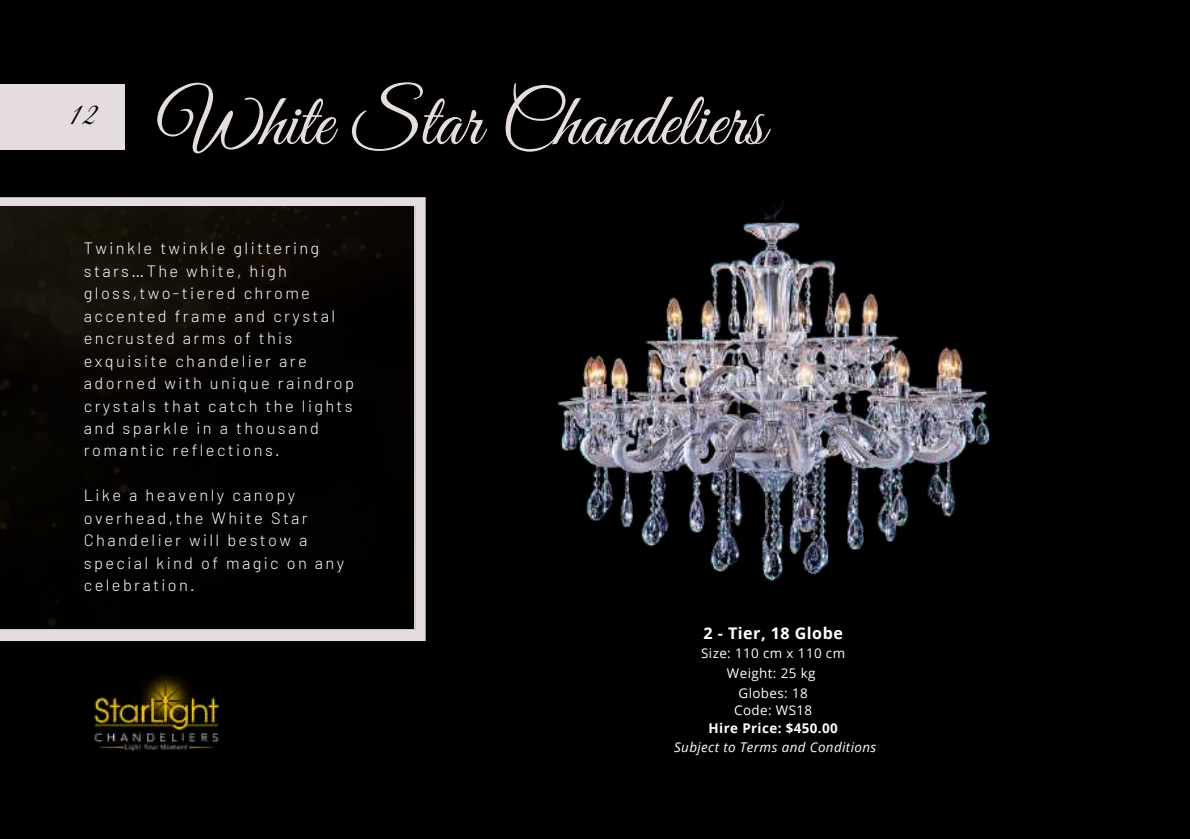
<style>
.page{position:relative;width:1190px;height:839px;background:#fff}
.page>*{position:absolute;margin:0;border:0;box-sizing:border-box;transform-origin:0 0}
.t1{font:75.8px "Great Vibes";color:#e5dce2}
.t2{font:32px "Great Vibes";color:#000}
.t3{font:300 16.4px/22.4px "Barlow";letter-spacing:.145em;color:#fff}
.t4{font:700 16px "Open Sans";letter-spacing:.03em;color:#fff}
.t5{font:13.4px/20px "Open Sans";letter-spacing:.03em;color:#fff;text-align:center}
.t6{font:italic 13.4px "Open Sans";letter-spacing:.03em;color:#fff}
.t7{font:700 13.4px "Open Sans";letter-spacing:.03em;color:#fff}
</style>
<div class="page">
<div style="left:0;top:0;width:1190px;height:838px;background:#000"></div>
<img style="left:94px;top:674px;width:126px;height:78px">
<svg style="left:0;top:197px;width:426px;height:444px;background:#dfd7dc"></svg>
<img style="left:0;top:206px;width:415px;height:423px">
<img style="left:557px;top:203px;width:433px;height:378px">
<div style="left:0;top:84px;width:124px;height:66px;background:#e5dce2"></div>
<h2 class="t2" style="left:69px;top:96px;width:30px">12</h2>
<h1 class="t1" style="left:159px;top:79px;width:608px">White Star Chandeliers</h1>
<p class="t3" style="left:84px;top:236px;width:272px">Twinkle twinkle glittering stars…The white, high gloss,two-tiered chrome accented frame and crystal encrusted arms of this exquisite chandelier are adorned with unique raindrop crystals that catch the lights and sparkle in a thousand romantic reflections.</p>
<p class="t3" style="left:84px;top:483px;width:262px">Like a heavenly canopy overhead,the White Star<br>Chandelier will bestow a special kind of magic on any celebration.</p>
<p class="t4" style="left:703px;top:622px;width:141px">2 - Tier, 18 Globe</p>
<p class="t5" style="left:701px;top:642px;width:146px">Size: 110 cm x 110 cm<br>Weight: 25 kg<br>Globes: 18</p>
<p class="t5" style="left:734px;top:700px;width:79px">Code: WS18</p>
<p class="t7" style="left:709px;top:719px;width:131px">Hire Price: $450.00</p>
<p class="t6" style="left:674px;top:738px;width:204px">Subject to Terms and Conditions</p>
</div>
